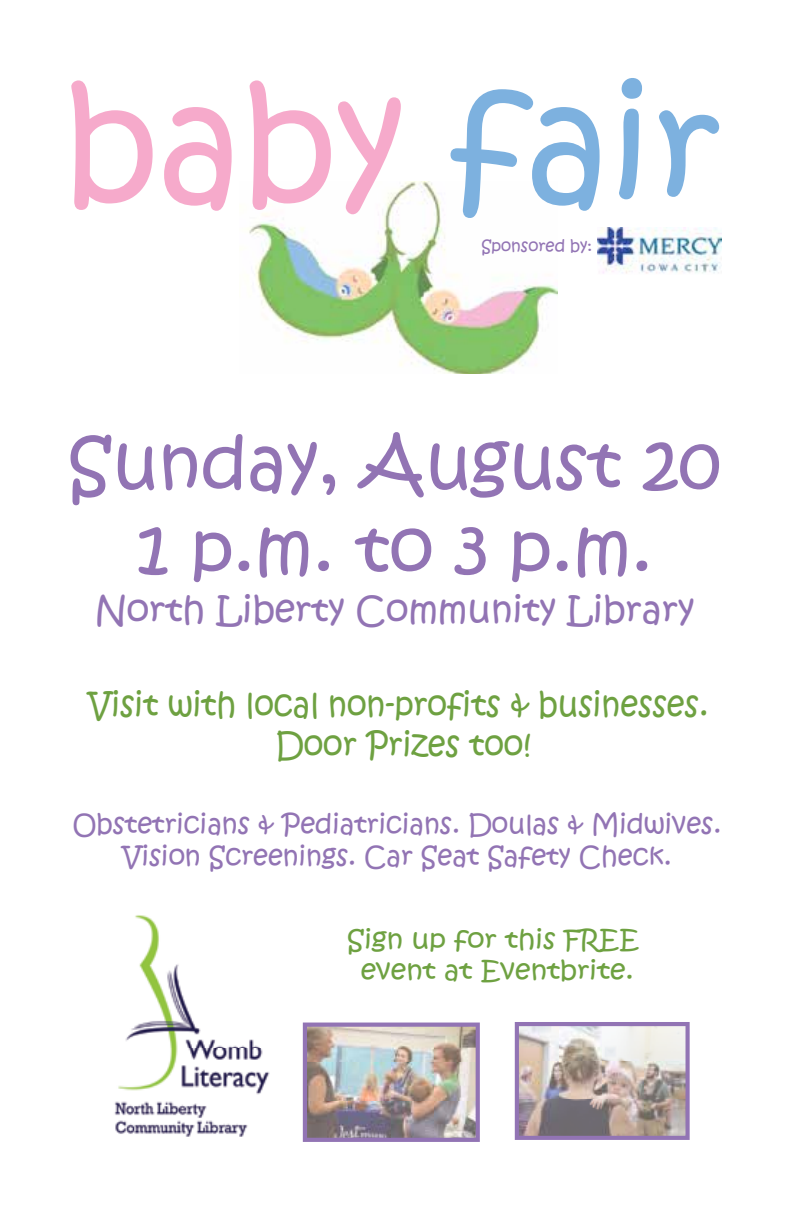
<style>
.page{position:relative;width:792px;height:1224px;background:#fff}
.page>*{position:absolute;margin:0;border:0;box-sizing:border-box;transform-origin:0 0}
.t1{font:153.8px "Kristen ITC";color:#f6aacb}
.t2{font:70.4px/84.6px "Kristen ITC";color:#9274b4;text-align:center}
.t3{font:35.8px "Kristen ITC";color:#9274b4}
.t4{font:33.2px/39.8px "Kristen ITC";color:#6ea141;text-align:center;scale:.95 1}
.t5{font:26.6px/31.8px "Kristen ITC";color:#9274b4;text-align:center}
.t6{font:26px/31px "Kristen ITC";color:#6ea141;text-align:center;scale:1.07 1}
.t7{font:16.2px "Kristen ITC";color:#9274b4}
.s1{color:#7db1df}
</style>
<div class="page">
<img style="left:247px;top:182px;width:311px;height:191px">
<img style="left:597px;top:228px;width:124px;height:46px">
<img style="left:114px;top:915px;width:156px;height:222px">
<svg style="left:515px;top:1022px;width:175px;height:118px;background:#b9acaf"></svg>
<img style="left:303px;top:1023px;width:177px;height:119px">
<h1 class="t1" style="left:64px;top:44px;width:659px">baby <span class="s1">fair</span></h1>
<p class="t7" style="left:481px;top:236px;width:112px">Sponsored by:</p>
<h2 class="t2" style="left:68px;top:423px;width:655px">Sunday, August 20<br>1 p.m. to 3 p.m.</h2>
<h3 class="t3" style="left:95px;top:586px;width:601px">North Liberty Community Library</h3>
<p class="t4" style="left:89px;top:686px;width:654px">Visit with local non-profits &amp; businesses.<br>Door Prizes too!</p>
<p class="t5" style="left:73px;top:808px;width:650px">Obstetricians &amp; Pediatricians. Doulas &amp; Midwives.<br>Vision Screenings. Car Seat Safety Check.</p>
<p class="t6" style="left:347px;top:925px;width:274px">Sign up for this FREE event at Eventbrite.</p>
</div>
